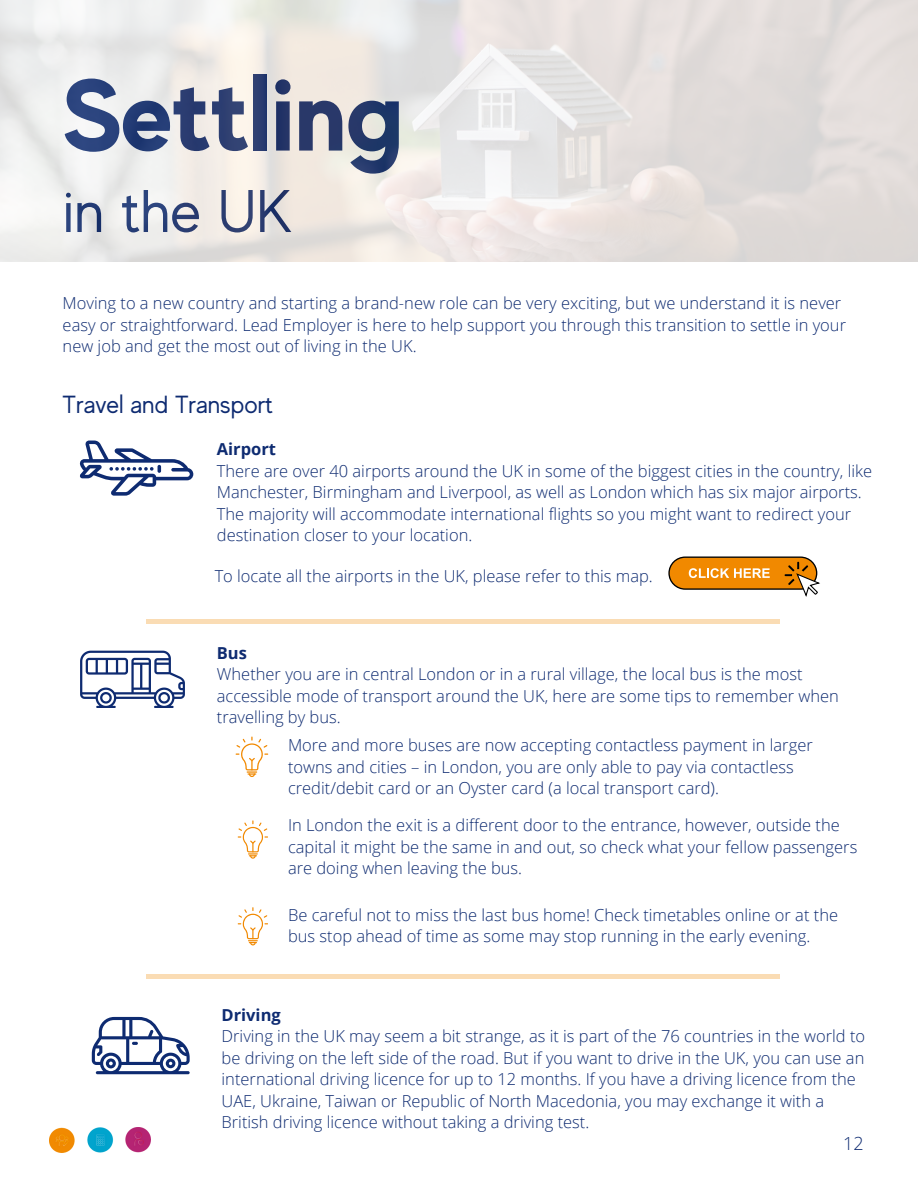
<style>
.page{position:relative;width:918px;height:1188px;background:#fff}
.page>*{position:absolute;margin:0;border:0;box-sizing:border-box;transform-origin:0 0}
.t1{font:700 102px "MADE Evolve Sans";color:#0e2b71}
.t2{font:60px "MADE Evolve Sans";color:#0e2b71}
.t3{font:24.75px "MADE Evolve Sans";color:#0e2b71}
.t4{font:300 18px "Open Sans";color:#0e2b71}
.t5{font:300 16.5px/21.3px "Open Sans";color:#0e2b71}
.t6{font:700 16.5px "Open Sans";color:#0e2b71}
</style>
<div class="page">
<img style="left:49px;top:1127px;width:101px;height:26px">
<div style="left:669px;top:557px;width:148px;height:32px;background:#f18900;border-radius:16px"></div>
<div style="left:668px;top:557px;width:149px;height:33px;border:1px solid #000;border-radius:16px"></div>
<svg style="left:689px;top:568px;width:81px;height:10px"></svg>
<svg style="left:785px;top:562px;width:35px;height:35px"></svg>
<svg style="left:80px;top:651px;width:105px;height:57px"></svg>
<svg style="left:80px;top:441px;width:113px;height:55px"></svg>
<div style="left:146px;top:619px;width:633px;height:5px;background:#fadcb4"></div>
<svg style="left:236px;top:737px;width:32px;height:40px"></svg>
<svg style="left:238px;top:820px;width:30px;height:39px"></svg>
<svg style="left:238px;top:907px;width:30px;height:38px"></svg>
<hr style="left:146px;top:974px;width:633px;height:4px;background:#fadcb4">
<svg style="left:92px;top:1017px;width:98px;height:57px"></svg>
<p class="t1" style="left:63px;top:55px;width:343px">Settling</p>
<p class="t2" style="left:63px;top:178px;width:231px">in the UK</p>
<p class="t5" style="left:63px;top:292px;width:785px">Moving to a new country and starting a brand-new role can be very exciting, but we understand it is never easy or straightforward. Lead Employer is here to help support you through this transition to settle in your new job and get the most out of living in the UK.</p>
<p class="t3" style="left:63px;top:391px;width:212px">Travel and Transport</p>
<p class="t6" style="left:217px;top:438px;width:61px">Airport</p>
<p class="t5" style="left:217px;top:460px;width:657px">There are over 40 airports around the UK in some of the biggest cities in the country, like Manchester, Birmingham and Liverpool, as well as London which has six major airports.<br>The majority will accommodate international flights so you might want to redirect your destination closer to your location.</p>
<p class="t5" style="left:215px;top:565px;width:440px">To locate all the airports in the UK, please refer to this map.</p>
<p class="t6" style="left:217px;top:641px;width:32px">Bus</p>
<p class="t5" style="left:217px;top:663px;width:623px">Whether you are in central London or in a rural village, the local bus is the most accessible mode of transport around the UK, here are some tips to remember when travelling by bus.</p>
<p class="t5" style="left:288px;top:734px;width:526px">More and more buses are now accepting contactless payment in larger towns and cities – in London, you are only able to pay via contactless credit/debit card or an Oyster card (a local transport card).</p>
<p class="t5" style="left:288px;top:814px;width:571px">In London the exit is a different door to the entrance, however, outside the capital it might be the same in and out, so check what your fellow passengers are doing when leaving the bus.</p>
<p class="t5" style="left:288px;top:904px;width:552px">Be careful not to miss the last bus home! Check timetables online or at the bus stop ahead of time as some may stop running in the early evening.</p>
<p class="t6" style="left:222px;top:1003px;width:61px">Driving</p>
<p class="t5" style="left:222px;top:1025px;width:645px">Driving in the UK may seem a bit strange, as it is part of the 76 countries in the world to be driving on the left side of the road. But if you want to drive in the UK, you can use an international driving licence for up to 12 months. If you have a driving licence from the UAE, Ukraine, Taiwan or Republic of North Macedonia, you may exchange it with a British driving licence without taking a driving test.</p>
<p class="t4" style="left:843px;top:1130px;width:22px">12</p>
</div>
